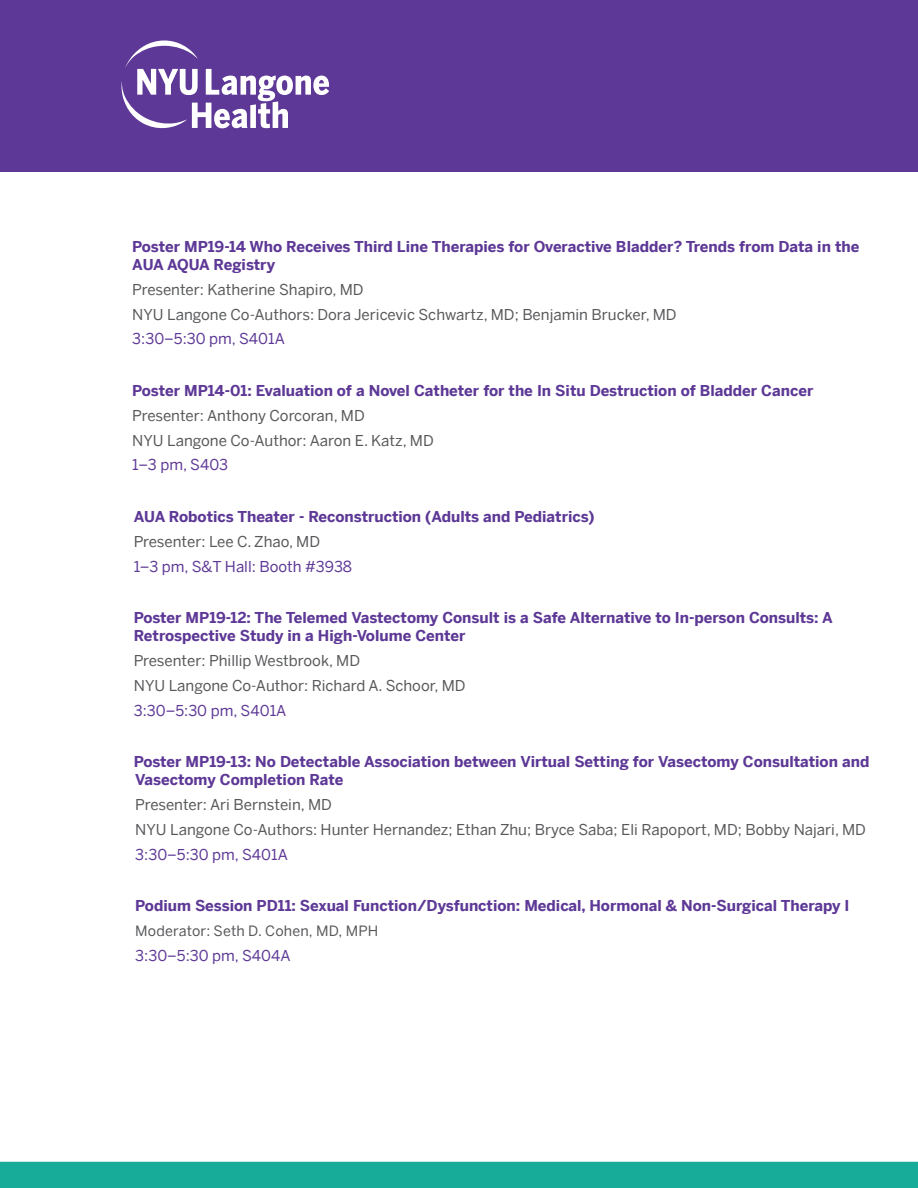
<style>
.page{position:relative;width:918px;height:1188px;background:#fff}
.page>*{position:absolute;margin:0;border:0;box-sizing:border-box;transform-origin:0 0}
.t1{font:700 15px/18px "Benton Sans";color:#5d3896}
.t2{font:15px/24.8px "Benton Sans";color:#57585a}
.t3{font:15px "Benton Sans";color:#5d3896}
.t4{font:14.25px "Benton Sans";letter-spacing:.01em;color:#57585a}
</style>
<div class="page">
<div style="left:0;top:1162px;width:918px;height:26px;background:#16ac99"></div>
<div style="left:0;top:0;width:918px;height:172px;background:#5d3896"></div>
<svg style="left:121px;top:41px;width:208px;height:88px"></svg>
<p class="t1" style="left:132px;top:236px;width:729px">Poster MP19-14 Who Receives Third Line Therapies for Overactive Bladder? Trends from Data in the<br>AUA AQUA Registry</p>
<p class="t2" style="left:132px;top:275px;width:546px">Presenter: Katherine Shapiro, MD<br>NYU Langone Co-Authors: Dora Jericevic Schwartz, MD; Benjamin Brucker, MD</p>
<p class="t3" style="left:132px;top:326px;width:154px">3:30–5:30 pm, S401A</p>
<p class="t1" style="left:132px;top:380px;width:683px">Poster MP14-01: Evaluation of a Novel Catheter for the In Situ Destruction of Bladder Cancer</p>
<p class="t2" style="left:132px;top:401px;width:303px">Presenter: Anthony Corcoran, MD<br>NYU Langone Co-Author: Aaron E. Katz, MD</p>
<p class="t3" style="left:132px;top:452px;width:97px">1–3 pm, S403</p>
<p class="t1" style="left:134px;top:506px;width:462px">AUA Robotics Theater - Reconstruction (Adults and Pediatrics)</p>
<p class="t2" style="left:134px;top:527px;width:188px">Presenter: Lee C. Zhao, MD</p>
<p class="t3" style="left:134px;top:553px;width:220px">1–3 pm, S&amp;T Hall: Booth #3938</p>
<p class="t1" style="left:134px;top:607px;width:701px">Poster MP19-12: The Telemed Vastectomy Consult is a Safe Alternative to In-person Consults: A<br>Retrospective Study in a High-Volume Center</p>
<p class="t2" style="left:134px;top:646px;width:333px">Presenter: Phillip Westbrook, MD<br>NYU Langone Co-Author: Richard A. Schoor, MD</p>
<p class="t3" style="left:134px;top:697px;width:154px">3:30–5:30 pm, S401A</p>
<p class="t1" style="left:134px;top:751px;width:737px">Poster MP19-13: No Detectable Association between Virtual Setting for Vasectomy Consultation and<br>Vasectomy Completion Rate</p>
<p class="t2" style="left:135px;top:790px;width:732px">Presenter: Ari Bernstein, MD<br>NYU Langone Co-Authors: Hunter Hernandez; Ethan Zhu; Bryce Saba; Eli Rapoport, MD; Bobby Najari, MD</p>
<p class="t3" style="left:135px;top:841px;width:154px">3:30–5:30 pm, S401A</p>
<p class="t1" style="left:135px;top:895px;width:716px">Podium Session PD11: Sexual Function/Dysfunction: Medical, Hormonal &amp; Non-Surgical Therapy I</p>
<p class="t4" style="left:135px;top:919px;width:244px">Moderator: Seth D. Cohen, MD, MPH</p>
<p class="t3" style="left:135px;top:943px;width:157px">3:30–5:30 pm, S404A</p>
</div>
